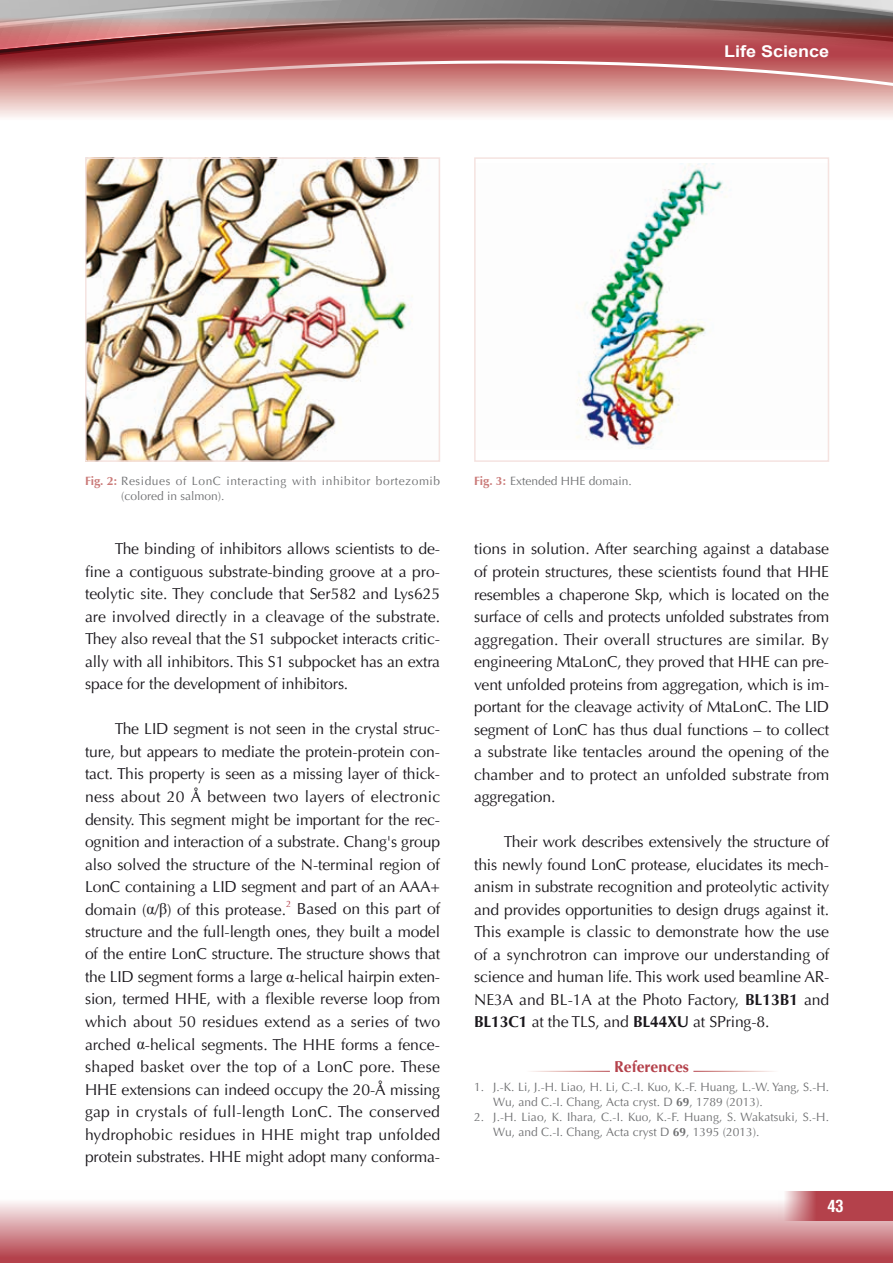
<style>
.page{position:relative;width:893px;height:1263px;background:#fff}
.page>*{position:absolute;margin:0;border:0;box-sizing:border-box;transform-origin:0 0}
.t1{font:700 condensed 16.5px "Helvetica LT";color:#fff}
.t2{font:700 16.2px "Arial";color:#fff;scale:1.11 1}
.t3{font:15.75px/22.5px "Optima LT";letter-spacing:-.01em;color:#1a171c;text-align:justify}
.t4{font:700 15.75px "Optima LT";color:#b4414b}
.t5{font:12px/15px "Optima LT";color:#707173}
.t6{font:12px/15px "Optima LT";letter-spacing:.045em;color:#707173}
.t7{font:9.15px "Optima LT";color:#b4414b}
.s1{font-family:"Zapf Humanist 601 BT";font-weight:700;color:#ca7a78}
.s2{font-family:"Times New Roman"}
.s3{font-weight:700}
</style>
<div class="page">
<svg style="left:0;top:108px;width:893px;height:9px;background:#f6e7e5"></svg>
<div style="left:0;top:1191px;width:893px;height:72px;background:linear-gradient(to bottom,#fff,#b03943)"></div>
<svg style="left:0;top:95px;width:893px;height:13px;background:#eac7c3"></svg>
<svg style="left:0;top:0;width:893px;height:92px;background:#9f6668"></svg>
<svg style="left:2px;top:56px;width:891px;height:38px;background:#cd8181"></svg>
<svg style="left:778px;top:1191px;width:115px;height:29px;background:#c06068"></svg>
<img style="left:88px;top:160px;width:332px;height:299px">
<div style="left:85px;top:157px;width:355px;height:305px;border:2px solid #f5e3e0"></div>
<img style="left:576px;top:164px;width:151px;height:285px">
<div style="left:474px;top:157px;width:355px;height:305px;border:2px solid #f5e3e0"></div>
<p class="t2" style="left:724px;top:41px;width:96px">Life Science</p>
<p class="t6" style="left:121px;top:474px;width:320px;text-indent:-36px"><span class="s1">Fig. 2:</span> Residues of LonC interacting with inhibitor bortezomib (colored in salmon).</p>
<p class="t5" style="left:474px;top:474px;width:159px"><span class="s1">Fig. 3:</span> Extended HHE domain.</p>
<p class="t3" style="left:85px;top:538px;width:357px;text-indent:30px">The binding of inhibitors allows scientists to de&shy;fine a contiguous substrate-binding groove at a pro&shy;teolytic site. They conclude that Ser582 and Lys625 are involved directly in a cleavage of the substrate.<br>They also reveal that the S1 subpocket interacts critic&shy;ally with all inhibitors. This S1 subpocket has an extra space for the development of inhibitors.</p>
<p class="t3" style="left:85px;top:718px;width:357px;text-indent:30px">The LID segment is not seen in the crystal struc&shy;ture, but appears to mediate the protein-protein con&shy;tact. This property is seen as a missing layer of thick&shy;ness about 20 Å between two layers of electronic density. This segment might be important for the rec&shy;ognition and interaction of a substrate. Chang's group also solved the structure of the N-terminal region of LonC containing a LID segment and part of an AAA+ domain (<span class="s2">α</span>/<span class="s2">β</span>) of this protease.</p>
<p class="t7" style="left:286px;top:898px;width:7px">2</p>
<p class="t3" style="left:85px;top:898px;width:357px;text-indent:212px">Based on this part of structure and the full-length ones, they built a model of the entire LonC structure. The structure shows that the LID segment forms a large <span class="s2">α</span>-helical hairpin exten&shy;sion, termed HHE, with a flexible reverse loop from which about 50 residues extend as a series of two arched <span class="s2">α</span>-helical segments. The HHE forms a fence&shy;shaped basket over the top of a LonC pore. These HHE extensions can indeed occupy the 20-Å missing gap in crystals of full-length LonC. The conserved hydrophobic residues in HHE might trap unfolded protein substrates. HHE might adopt many conforma-</p>
<p class="t3" style="left:474px;top:538px;width:357px">tions in solution. After searching against a database of protein structures, these scientists found that HHE resembles a chaperone Skp, which is located on the surface of cells and protects unfolded substrates from aggregation. Their overall structures are similar. By engineering MtaLonC, they proved that HHE can pre&shy;vent unfolded proteins from aggregation, which is im&shy;portant for the cleavage activity of MtaLonC. The LID segment of LonC has thus dual functions – to collect a substrate like tentacles around the opening of the chamber and to protect an unfolded substrate from aggregation.</p>
<p class="t3" style="left:474px;top:831px;width:357px;text-indent:30px">Their work describes extensively the structure of this newly found LonC protease, elucidates its mech&shy;anism in substrate recognition and proteolytic activity and provides opportunities to design drugs against it.<br>This example is classic to demonstrate how the use of a synchrotron can improve our understanding of science and human life. This work used beamline AR-NE3A and BL-1A at the Photo Factory, <span class="s3">BL13B1</span> and <span class="s3">BL13C1</span> at the TLS, and <span class="s3">BL44XU</span> at SPring-8.</p>
<p class="t4" style="left:614px;top:1057px;width:76px">References</p>
<p class="t5" style="left:493px;top:1080px;width:337px;text-indent:-19px">1. J.-K. Li, J.-H. Liao, H. Li, C.-I. Kuo, K.-F. Huang, L.-W. Yang, S.-H.<br>Wu, and C.-I. Chang, Acta cryst. D <span class="s3">69</span>, 1789 (2013).</p>
<p class="t5" style="left:493px;top:1110px;width:337px;text-indent:-19px">2. J.-H. Liao, K. Ihara, C.-I. Kuo, K.-F. Huang, S. Wakatsuki, S.-H.<br>Wu, and C.-I. Chang, Acta cryst D <span class="s3">69</span>, 1395 (2013).</p>
<p class="t1" style="left:827px;top:1195px;width:18px">43</p>
</div>
